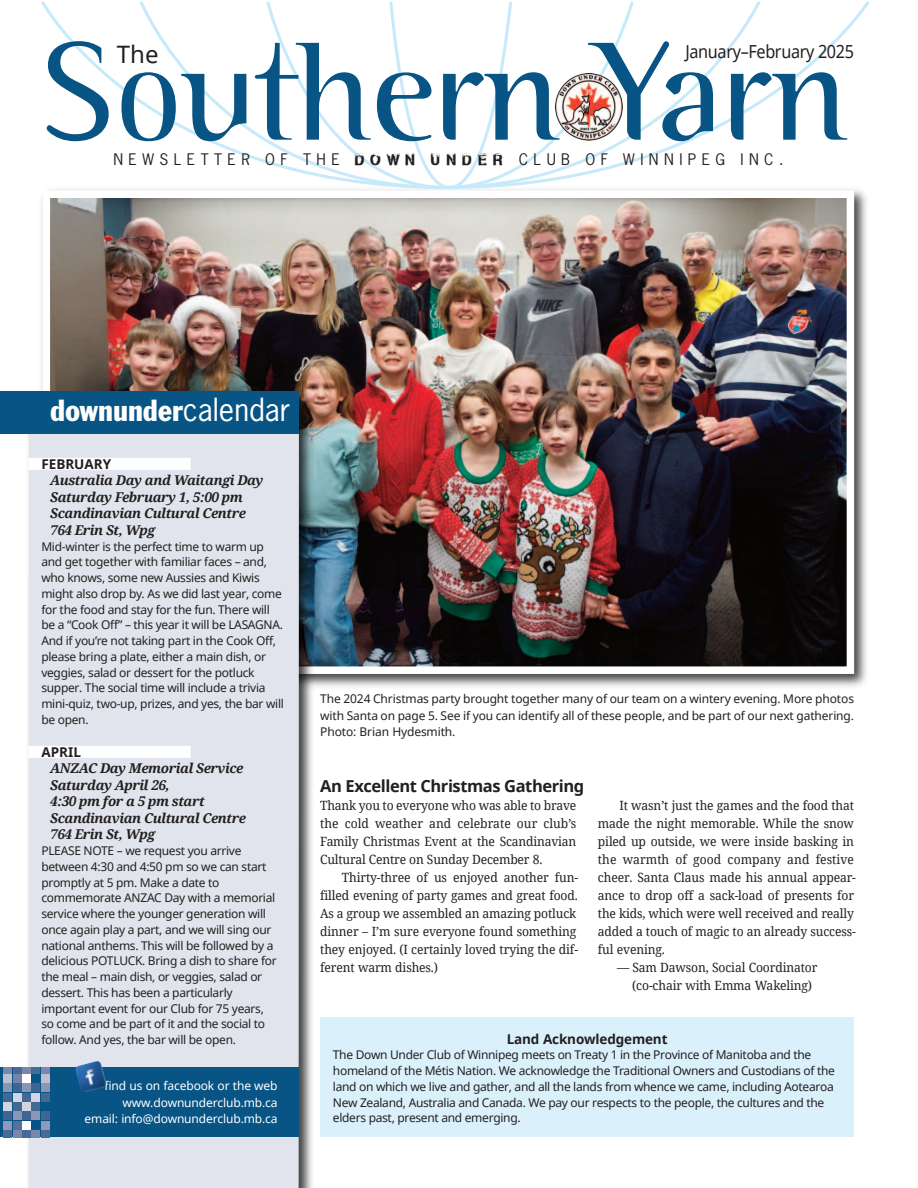
<style>
.page{position:relative;width:918px;height:1188px;background:#fff}
.page>*{position:absolute;margin:0;border:0;box-sizing:border-box;transform-origin:0 0}
.t1{font:300 139.5px "Binary ITC";letter-spacing:-.01em;color:#075485}
.t2{font:condensed 30px "Franklin Gothic";color:#fff}
.t3{font:24px "Noto Sans";color:#231f20}
.t4{font:18px "Noto Sans";letter-spacing:-.02em;color:#231f20;scale:.9 1}
.t5{font:700 16.5px "Noto Sans";letter-spacing:-.025em;color:#231f20}
.t6{font:15px "News Gothic";letter-spacing:.365em;color:#231f20}
.t7{font:italic 700 13.5px/16.5px "Noto Serif";letter-spacing:-.03em;color:#231f20}
.t8{font:700 13.5px "Noto Sans";letter-spacing:-.01em;color:#231f20}
.t9{font:12.75px/18px "Noto Serif";letter-spacing:-.01em;color:#231f20;scale:.95 1}
.t10{font:12px/15.8px "Noto Sans";letter-spacing:-.025em;color:#231f20}
.t11{font:12px/16.5px "Noto Sans";letter-spacing:-.01em;color:#fff;text-align:right}
.s1{font-family:"Alaskan Nights"}
.s2{font-family:"News Gothic";font-stretch:normal}
</style>
<div class="page">
<img style="left:41px;top:190px;width:826px;height:497px">
<img style="left:52px;top:199px;width:793px;height:466px">
<div style="left:43px;top:190px;width:811px;height:484px;border:8px solid #fff"></div>
<svg style="left:41px;top:1px;width:829px;height:189px"></svg>
<svg style="left:138px;top:1px;width:624px;height:189px"></svg>
<svg style="left:265px;top:1px;width:370px;height:189px"></svg>
<svg style="left:388px;top:1px;width:126px;height:189px"></svg>
<img style="left:555px;top:74px;width:67px;height:67px">
<img style="left:22px;top:388px;width:296px;height:800px">
<div style="left:29px;top:395px;width:270px;height:793px;background:#e1e4ec"></div>
<div style="left:0;top:392px;width:299px;height:42px;background:#075485"></div>
<div style="left:0;top:1067px;width:299px;height:70px;background:#075485"></div>
<div style="left:31px;top:1068px;width:9px;height:6px;background:#486a96"></div>
<div style="left:31px;top:1083px;width:9px;height:9px;background:#3e6692"></div>
<div style="left:31px;top:1093px;width:9px;height:9px;background:#d2d4e2"></div>
<div style="left:31px;top:1102px;width:9px;height:9px;background:#426894"></div>
<div style="left:31px;top:1111px;width:9px;height:9px;background:#8b96b6"></div>
<div style="left:31px;top:1130px;width:9px;height:7px;background:#7887ab"></div>
<div style="left:13px;top:1067px;width:9px;height:7px;background:#486a96"></div>
<div style="left:13px;top:1074px;width:9px;height:9px;background:#7384a8"></div>
<div style="left:13px;top:1083px;width:9px;height:9px;background:#3e6692"></div>
<div style="left:13px;top:1093px;width:9px;height:9px;background:#d2d4e2"></div>
<div style="left:13px;top:1102px;width:9px;height:9px;background:#426894"></div>
<div style="left:13px;top:1111px;width:9px;height:9px;background:#8b96b6"></div>
<div style="left:13px;top:1121px;width:9px;height:9px;background:#55709b"></div>
<div style="left:13px;top:1130px;width:9px;height:7px;background:#7887ab"></div>
<div style="left:22px;top:1130px;width:9px;height:7px;background:#486a96"></div>
<div style="left:22px;top:1121px;width:9px;height:9px;background:#fff"></div>
<div style="left:22px;top:1111px;width:9px;height:9px;background:#3e6692"></div>
<div style="left:22px;top:1102px;width:9px;height:9px;background:#d2d4e2"></div>
<div style="left:22px;top:1093px;width:9px;height:9px;background:#426894"></div>
<div style="left:22px;top:1083px;width:9px;height:9px;background:#8b96b6"></div>
<div style="left:22px;top:1074px;width:9px;height:9px;background:#fff"></div>
<div style="left:22px;top:1067px;width:9px;height:7px;background:#7887ab"></div>
<div style="left:41px;top:1130px;width:9px;height:7px;background:#486a96"></div>
<div style="left:41px;top:1121px;width:9px;height:9px;background:#8f9ab8"></div>
<div style="left:41px;top:1111px;width:9px;height:9px;background:#3e6692"></div>
<div style="left:41px;top:1093px;width:9px;height:9px;background:#426894"></div>
<div style="left:41px;top:1083px;width:9px;height:9px;background:#8b96b6"></div>
<div style="left:41px;top:1074px;width:9px;height:9px;background:#babfd2"></div>
<div style="left:41px;top:1067px;width:9px;height:7px;background:#7887ab"></div>
<div style="left:3px;top:1130px;width:9px;height:7px;background:#486a96"></div>
<div style="left:3px;top:1121px;width:9px;height:9px;background:#8f9ab8"></div>
<div style="left:3px;top:1111px;width:9px;height:9px;background:#3e6692"></div>
<div style="left:3px;top:1102px;width:9px;height:9px;background:#d2d4e2"></div>
<div style="left:3px;top:1093px;width:9px;height:9px;background:#426894"></div>
<div style="left:3px;top:1083px;width:9px;height:9px;background:#8b96b6"></div>
<div style="left:3px;top:1074px;width:9px;height:9px;background:#babfd2"></div>
<div style="left:3px;top:1067px;width:9px;height:7px;background:#7887ab"></div>
<img style="left:75px;top:1061px;width:31px;height:31px">
<div style="left:29px;top:458px;width:162px;height:12px;background:#fff"></div>
<div style="left:29px;top:746px;width:162px;height:12px;background:#fff"></div>
<div style="left:320px;top:1018px;width:534px;height:119px;background:#daf1fc"></div>
<h1 class="t1" style="left:42px;top:39px;width:807px">Southern Yarn</h1>
<h3 class="t4" style="left:685px;top:39px;width:189px">January–February 2025</h3>
<h3 class="t3" style="left:117px;top:37px;width:43px">The</h3>
<p class="t6" style="left:113px;top:154px;width:672px">NEWSLETTER OF THE <span class="s1">DOWN UNDER</span> CLUB OF WINNIPEG INC.</p>
<h2 class="t2" style="left:51px;top:400px;width:241px">downunder<span class="s2">calendar</span></h2>
<p class="t8" style="left:41px;top:454px;width:71px">FEBRUARY</p>
<p class="t7" style="left:50px;top:472px;width:215px">Australia Day and Waitangi Day<br>Saturday February 1, 5:00 pm<br>Scandinavian Cultural Centre<br>764 Erin St, Wpg</p>
<p class="t10" style="left:41px;top:538px;width:244px">Mid-winter is the perfect time to warm up and get together with familiar faces – and, who knows, some new Aussies and Kiwis might also drop by. As we did last year, come for the food and stay for the fun. There will be a “Cook Off” – this year it will be LASAGNA.<br>And if you’re not taking part in the Cook Off, please bring a plate, either a main dish, or veggies, salad or dessert for the potluck supper. The social time will include a trivia mini-quiz, two-up, prizes, and yes, the bar will be open.</p>
<p class="t8" style="left:41px;top:742px;width:41px">APRIL</p>
<p class="t7" style="left:50px;top:760px;width:197px">ANZAC Day Memorial Service<br>Saturday April 26,<br>4:30 pm for a 5 pm start<br>Scandinavian Cultural Centre<br>764 Erin St, Wpg</p>
<p class="t10" style="left:41px;top:842px;width:237px">PLEASE NOTE – we request you arrive between 4:30 and 4:50 pm so we can start promptly at 5 pm. Make a date to commemorate ANZAC Day with a memorial service where the younger generation will once again play a part, and we will sing our national anthems. This will be followed by a delicious POTLUCK. Bring a dish to share for the meal – main dish, or veggies, salad or dessert. This has been a particularly important event for our Club for 75 years, so come and be part of it and the social to follow. And yes, the bar will be open.</p>
<p class="t11" style="left:85px;top:1077px;width:195px">find us on facebook or the web www.downunderclub.mb.ca<br>email: info@downunderclub.mb.ca</p>
<p class="t10" style="left:320px;top:690px;width:535px;line-height:16.5px;text-align:justify">The 2024 Christmas party brought together many of our team on a wintery evening. More photos with Santa on page 5. See if you can identify all of these people, and be part of our next gathering.<br>Photo: Brian Hydesmith.</p>
<h3 class="t5" style="left:320px;top:774px;width:266px">An Excellent Christmas Gathering</h3>
<p class="t9" style="left:320px;top:796px;width:271px;text-align:justify">Thank you to everyone who was able to brave the cold weather and celebrate our club’s Family Christmas Event at the Scandinavian Cultural Centre on Sunday December 8.</p>
<p class="t9" style="left:320px;top:868px;width:273px;text-indent:22px">Thirty-three of us enjoyed another fun&shy;filled evening of party games and great food.<br>As a group we assembled an amazing potluck dinner – I’m sure everyone found something they enjoyed. (I certainly loved trying the dif&shy;ferent warm dishes.)</p>
<p class="t9" style="left:598px;top:796px;width:273px;text-indent:22px">It wasn’t just the games and the food that made the night memorable. While the snow piled up outside, we were inside basking in the warmth of good company and festive cheer. Santa Claus made his annual appear&shy;ance to drop off a sack-load of presents for the kids, which were well received and really added a touch of magic to an already success&shy;ful evening.</p>
<p class="t9" style="left:632px;top:958px;width:197px;text-indent:-15px">— Sam Dawson, Social Coordinator (co-chair with Emma Wakeling)</p>
<p class="t8" style="left:507px;top:1029px;width:162px">Land Acknowledgement</p>
<p class="t10" style="left:333px;top:1047px;width:504px">The Down Under Club of Winnipeg meets on Treaty 1 in the Province of Manitoba and the homeland of the Métis Nation. We acknowledge the Traditional Owners and Custodians of the land on which we live and gather, and all the lands from whence we came, including Aotearoa New Zealand, Australia and Canada. We pay our respects to the people, the cultures and the elders past, present and emerging.</p>
</div>
